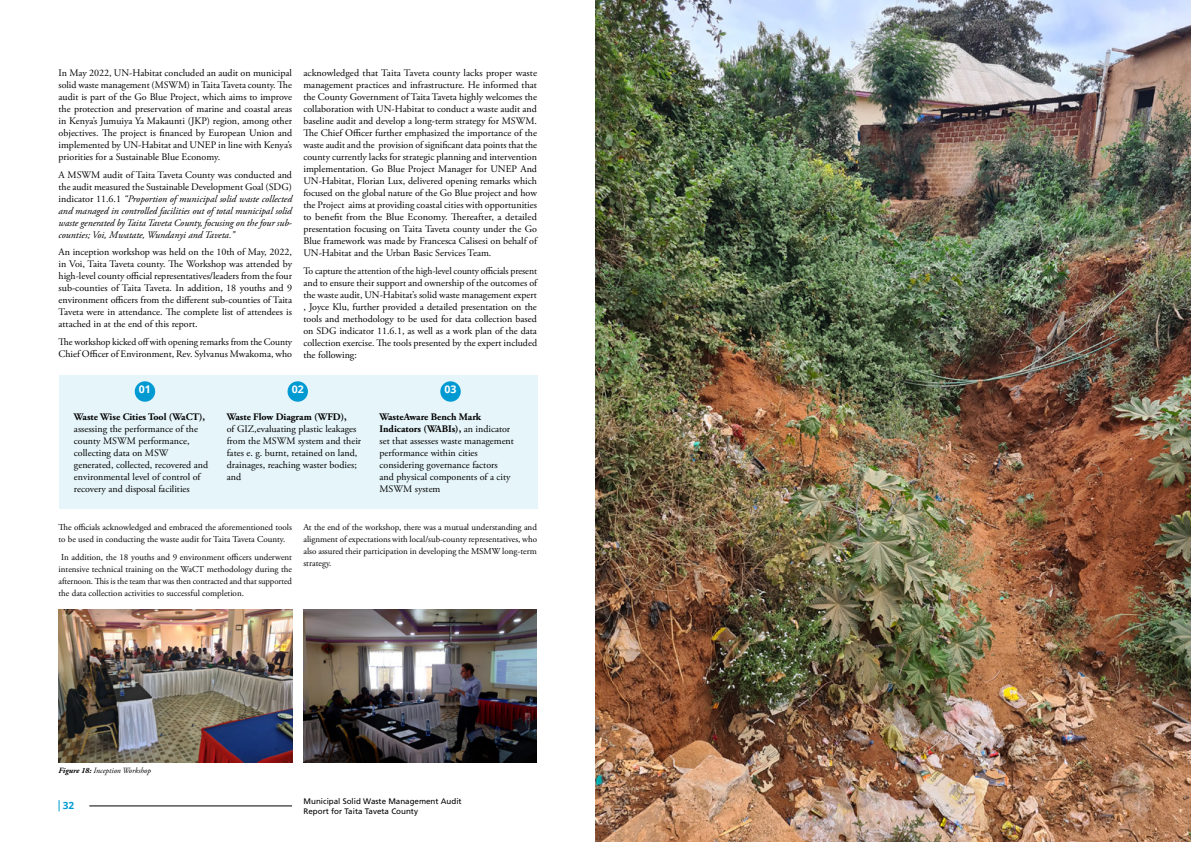
<style>
.page{position:relative;width:1191px;height:842px;background:#fff}
.page>*{position:absolute;margin:0;border:0;box-sizing:border-box;transform-origin:0 0}
.t1{font:700 10.6px "Open Sans";color:#fff}
.t2{font:10px/12px "Adobe Garamond Pro";color:#000;text-align:justify}
.t3{font:italic 10px/12px "Adobe Garamond Pro";color:#000;text-align:justify}
.t4{font:700 10px "Adobe Garamond Pro";color:#000}
.t5{font:700 10px "Open Sans";color:#009ad3}
.t6{font:9px/12px "Adobe Garamond Pro";color:#000;text-align:justify}
.t7{font:8px/10px "Frutiger LT Std";color:#000}
.t8{font:italic 8px "Adobe Garamond Pro";color:#000}
.s1{font-style:normal}
.s2{font-weight:700}
</style>
<div class="page">
<div style="left:60px;top:375px;width:478px;height:134px;background:#e6f5fa"></div>
<div style="left:135px;top:381px;width:20px;height:21px;background:#009ad3;border-radius:50%"></div>
<div style="left:440px;top:381px;width:21px;height:21px;background:#009ad3;border-radius:50%"></div>
<div style="left:287px;top:381px;width:21px;height:21px;background:#009ad3;border-radius:50%"></div>
<img style="left:59px;top:609px;width:233px;height:153px">
<img style="left:303px;top:609px;width:234px;height:153px">
<img style="left:595px;top:0;width:596px;height:842px">
<hr style="left:89px;top:806px;width:203px;height:1px;background:#000">
<p class="t2" style="left:59px;top:67px;width:235px">In May 2022, UN-Habitat concluded an audit on municipal solid waste management (MSWM) in Taita Taveta county. The audit is part of the Go Blue Project, which aims to improve the protection and preservation of marine and coastal areas in Kenya’s Jumuiya Ya Makaunti (JKP) region, among other objectives. The project is financed by European Union and implemented by UN-Habitat and UNEP in line with Kenya’s priorities for a Sustainable Blue Economy.</p>
<p class="t3" style="left:59px;top:169px;width:235px"><span class="s1">A MSWM audit of Taita Taveta County was conducted and the audit measured the Sustainable Development Goal (SDG) indicator 11.6.1</span> “Proportion of municipal solid waste collected and managed in controlled facilities out of total municipal solid waste generated by Taita Taveta County, focusing on the four sub&shy;counties; Voi, Mwatate, Wundanyi and Taveta.’’</p>
<p class="t2" style="left:59px;top:247px;width:235px">An inception workshop was held on the 10th of May, 2022, in Voi, Taita Taveta county. The Workshop was attended by high-level county official representatives/leaders from the four sub-counties of Taita Taveta. In addition, 18 youths and 9 environment officers from the different sub-counties of Taita Taveta were in attendance. The complete list of attendees is attached in at the end of this report.</p>
<p class="t2" style="left:59px;top:336px;width:235px">The workshop kicked off with opening remarks from the County<br>Chief Officer of Environment, Rev. Sylvanus Mwakoma, who</p>
<p class="t2" style="left:303px;top:67px;width:235px">acknowledged that Taita Taveta county lacks proper waste management practices and infrastructure. He informed that the County Government of Taita Taveta highly welcomes the collaboration with UN-Habitat to conduct a waste audit and baseline audit and develop a long-term strategy for MSWM.<br>The Chief Officer further emphasized the importance of the waste audit and the provision of significant data points that the county currently lacks for strategic planning and intervention implementation. Go Blue Project Manager for UNEP And UN-Habitat, Florian Lux, delivered opening remarks which focused on the global nature of the Go Blue project and how the Project aims at providing coastal cities with opportunities to benefit from the Blue Economy. Thereafter, a detailed presentation focusing on Taita Taveta county under the Go Blue framework was made by Francesca Calisesi on behalf of UN-Habitat and the Urban Basic Services Team.</p>
<p class="t2" style="left:303px;top:265px;width:235px">To capture the attention of the high-level county officials present and to ensure their support and ownership of the outcomes of the waste audit, UN-Habitat’s solid waste management expert , Joyce Klu, further provided a detailed presentation on the tools and methodology to be used for data collection based on SDG indicator 11.6.1, as well as a work plan of the data collection exercise. The tools presented by the expert included the following:</p>
<p class="t1" style="left:139px;top:382px;width:14px">01</p>
<p class="t1" style="left:292px;top:382px;width:14px">02</p>
<p class="t1" style="left:444px;top:382px;width:14px">03</p>
<p class="t4" style="left:74px;top:411px;width:133px">Waste Wise Cities Tool (WaCT),</p>
<p class="t2" style="left:74px;top:423px;width:136px;text-align:left">assessing the performance of the county MSWM performance, collecting data on MSW generated, collected, recovered and environmental level of control of recovery and disposal facilities</p>
<p class="t4" style="left:227px;top:411px;width:122px">Waste Flow Diagram (WFD),</p>
<p class="t2" style="left:227px;top:423px;width:136px;text-align:left">of GIZ,evaluating plastic leakages from the MSWM system and their fates e. g. burnt, retained on land, drainages, reaching waster bodies; and</p>
<p class="t2" style="left:379px;top:411px;width:136px;text-align:left"><span class="s2">WasteAware Bench Mark<br>Indicators (WABIs),</span> an indicator set that assesses waste management performance within cities considering governance factors and physical components of a city<br>MSWM system</p>
<p class="t6" style="left:59px;top:522px;width:235px">The officials acknowledged and embraced the aforementioned tools to be used in conducting the waste audit for Taita Taveta County.</p>
<p class="t6" style="left:59px;top:551px;width:235px">In addition, the 18 youths and 9 environment officers underwent intensive technical training on the WaCT methodology during the afternoon. This is the team that was then contracted and that supported the data collection activities to successful completion.</p>
<p class="t6" style="left:303px;top:522px;width:235px">At the end of the workshop, there was a mutual understanding and alignment of expectations with local/sub-county representatives, who also assured their participation in developing the MSMW long-term strategy.</p>
<p class="t8" style="left:59px;top:765px;width:94px"><span class="s2">Figure 18:</span> Inception Workshop</p>
<p class="t5" style="left:63px;top:798px;width:13px">32</p>
<p class="t7" style="left:303px;top:796px;width:160px">Municipal Solid Waste Management Audit<br>Report for Taita Taveta County</p>
</div>
